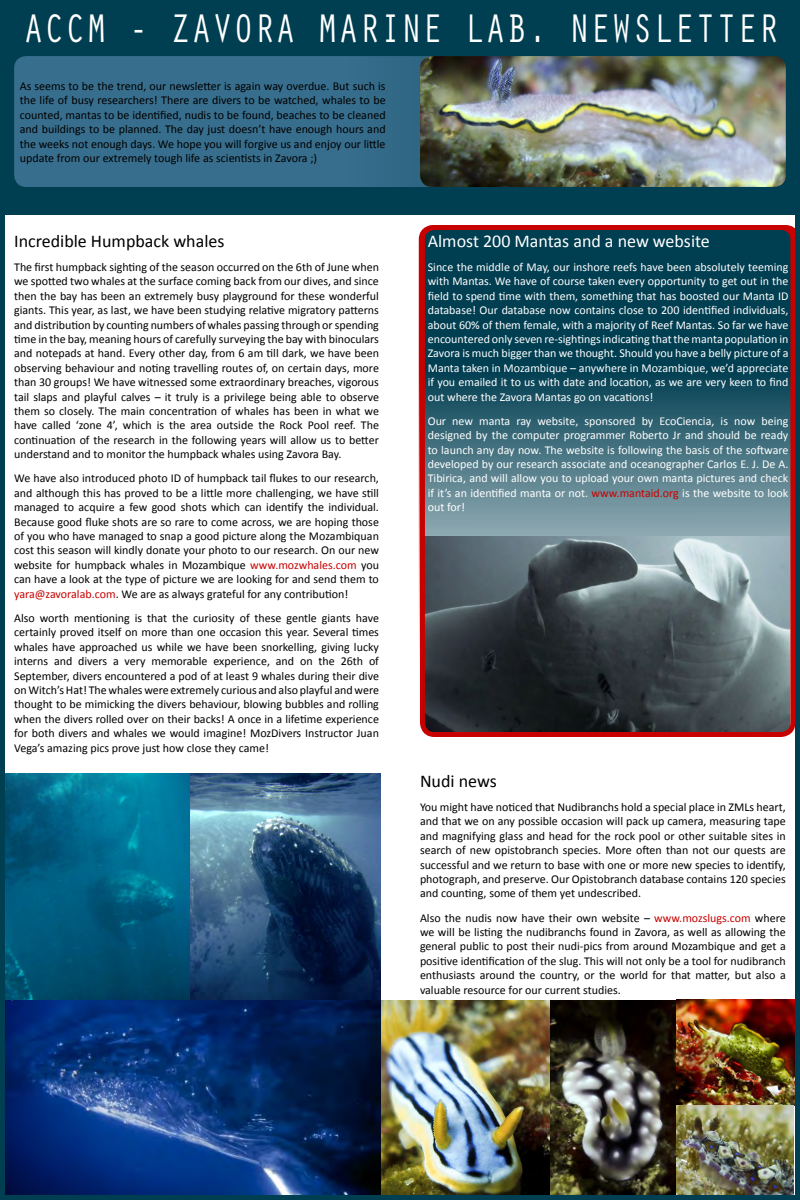
<style>
.page{position:relative;width:800px;height:1200px;background:#fff}
.page>*{position:absolute;margin:0;border:0;box-sizing:border-box;transform-origin:0 0}
.t1{font:41.3px "Orator Std";color:#fff;scale:.85 1}
.t2{font:18px "Calibri";color:#000}
.t3{font:18px "Calibri";color:#fff}
.t4{font:12px/14.4px "Calibri";color:#000;text-align:justify}
.t5{font:12px/14.4px "Calibri";color:#fff;text-align:justify}
.s1{color:#c70100}
</style>
<div class="page">
<img style="left:381px;top:1000px;width:413px;height:194px">
<img style="left:6px;top:1000px;width:375px;height:194px">
<img style="left:6px;top:773px;width:375px;height:227px">
<div style="left:0;top:0;width:800px;height:215px;background:#003e51"></div>
<div style="left:14px;top:56px;width:761px;height:131px;background:#386e8d;border-radius:12px"></div>
<img style="left:420px;top:56px;width:366px;height:131px">
<svg style="left:421px;top:228px;width:376px;height:444px;background:#275b6b"></svg>
<img style="left:426px;top:536px;width:363px;height:195px">
<div style="left:0;top:0;width:800px;height:1200px;border:5px solid #003e51"></div>
<div style="left:420px;top:225px;width:375px;height:512px;border:5px solid #c70100;border-radius:12px"></div>
<h1 class="t1" style="left:23px;top:-1px;width:891px">ACCM - ZAVORA MARINE LAB. NEWSLETTER</h1>
<p class="t4" style="left:20px;top:79px;width:367px">As seems to be the trend, our newsletter is again way overdue. But such is the life of busy researchers! There are divers to be watched, whales to be counted, mantas to be identified, nudis to be found, beaches to be cleaned and buildings to be planned. The day just doesn’t have enough hours and the weeks not enough days. We hope you will forgive us and enjoy our little update from our extremely tough life as scientists in Zavora ;)</p>
<h2 class="t2" style="left:14px;top:229px;width:212px">Incredible Humpback whales</h2>
<p class="t4" style="left:14px;top:260px;width:366px">The first humpback sighting of the season occurred on the 6th of June when we spotted two whales at the surface coming back from our dives, and since then the bay has been an extremely busy playground for these wonderful giants. This year, as last, we have been studying relative migratory patterns and distribution by counting numbers of whales passing through or spending time in the bay, meaning hours of carefully surveying the bay with binoculars and notepads at hand. Every other day, from 6 am till dark, we have been observing behaviour and noting travelling routes of, on certain days, more than 30 groups! We have witnessed some extraordinary breaches, vigorous tail slaps and playful calves – it truly is a privilege being able to observe them so closely. The main concentration of whales has been in what we have called ‘zone 4’, which is the area outside the Rock Pool reef. The continuation of the research in the following years will allow us to better understand and to monitor the humpback whales using Zavora Bay.</p>
<p class="t4" style="left:14px;top:471px;width:366px">We have also introduced photo ID of humpback tail flukes to our research, and although this has proved to be a little more challenging, we have still managed to acquire a few good shots which can identify the individual.<br>Because good fluke shots are so rare to come across, we are hoping those of you who have managed to snap a good picture along the Mozambiquan cost this season will kindly donate your photo to our research. On our new website for humpback whales in Mozambique <span class="s1">www.mozwhales.com</span> you can have a look at the type of picture we are looking for and send them to <span class="s1">yara@zavoralab.com</span>. We are as always grateful for any contribution!</p>
<p class="t4" style="left:14px;top:611px;width:366px">Also worth mentioning is that the curiosity of these gentle giants have certainly proved itself on more than one occasion this year. Several times whales have approached us while we have been snorkelling, giving lucky interns and divers a very memorable experience, and on the 26th of September, divers encountered a pod of at least 9 whales during their dive on Witch’s Hat! The whales were extremely curious and also playful and were thought to be mimicking the divers behaviour, blowing bubbles and rolling when the divers rolled over on their backs! A once in a lifetime experience for both divers and whales we would imagine! MozDivers Instructor Juan Vega’s amazing pics prove just how close they came!</p>
<h2 class="t3" style="left:428px;top:229px;width:284px">Almost 200 Mantas and a new website</h2>
<p class="t5" style="left:428px;top:260px;width:362px">Since the middle of May, our inshore reefs have been absolutely teeming with Mantas. We have of course taken every opportunity to get out in the field to spend time with them, something that has boosted our Manta ID database! Our database now contains close to 200 identified individuals, about 60% of them female, with a majority of Reef Mantas. So far we have encountered only seven re-sightings indicating that the manta population in Zavora is much bigger than we thought. Should you have a belly picture of a Manta taken in Mozambique – anywhere in Mozambique, we’d appreciate if you emailed it to us with date and location, as we are very keen to find out where the Zavora Mantas go on vacations!</p>
<p class="t5" style="left:428px;top:414px;width:362px">Our new manta ray website, sponsored by EcoCiencia, is now being designed by the computer programmer Roberto Jr and should be ready to launch any day now. The website is following the basis of the software developed by our research associate and oceanographer Carlos E. J. De A.<br>Tibirica, and will allow you to upload your own manta pictures and check if it’s an identified manta or not. <span class="s1">www.mantaid.org</span> is the website to look out for!</p>
<h2 class="t2" style="left:420px;top:769px;width:78px">Nudi news</h2>
<p class="t4" style="left:420px;top:800px;width:367px">You might have noticed that Nudibranchs hold a special place in ZMLs heart, and that we on any possible occasion will pack up camera, measuring tape and magnifying glass and head for the rock pool or other suitable sites in search of new opistobranch species. More often than not our quests are successful and we return to base with one or more new species to identify, photograph, and preserve. Our Opistobranch database contains 120 species and counting, some of them yet undescribed.</p>
<p class="t4" style="left:420px;top:911px;width:367px">Also the nudis now have their own website – <span class="s1">www.mozslugs.com</span> where we will be listing the nudibranchs found in Zavora, as well as allowing the general public to post their nudi-pics from around Mozambique and get a positive identification of the slug. This will not only be a tool for nudibranch enthusiasts around the country, or the world for that matter, but also a valuable resource for our current studies.</p>
</div>
